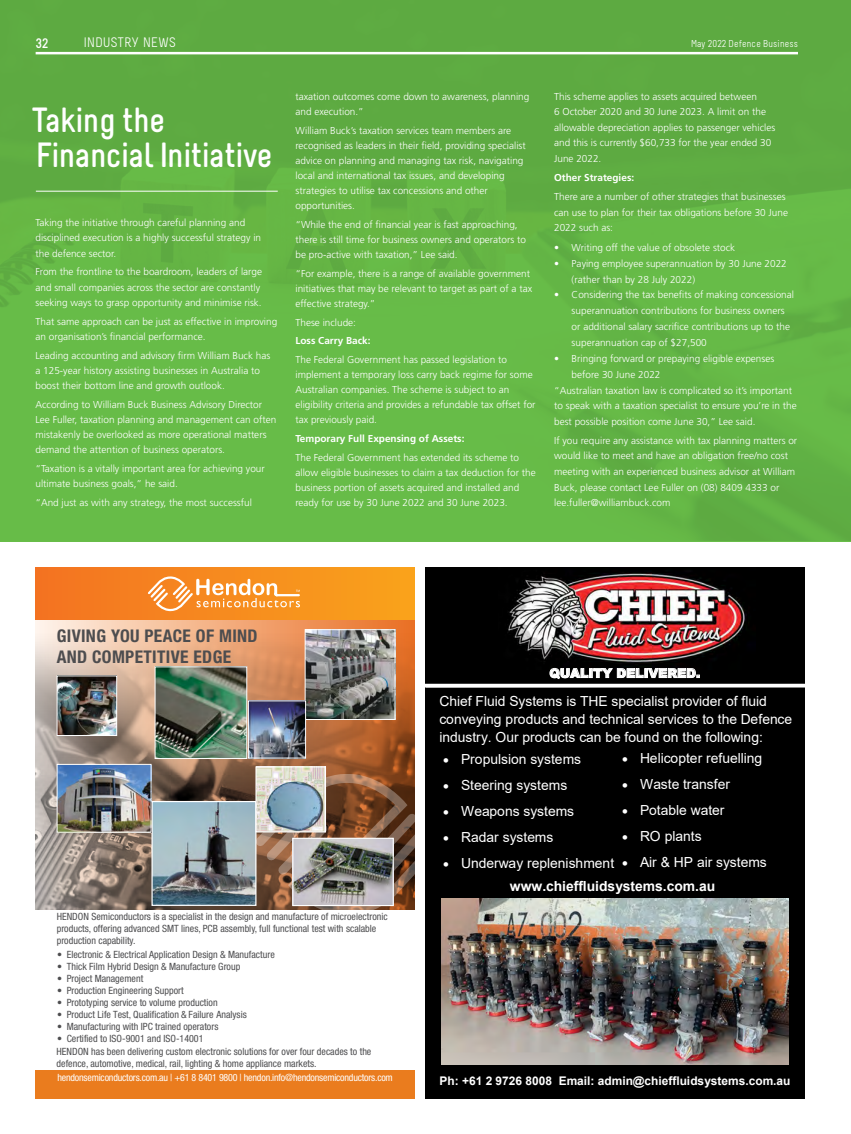
<style>
.page{position:relative;width:851px;height:1134px;background:#fff}
.page>*{position:absolute;margin:0;border:0;box-sizing:border-box;transform-origin:0 0}
.t1{font:700 35px/35px "Melbourne";letter-spacing:-.02em;color:#fff}
.t2{font:700 condensed 17.5px/21px "Helvetica Neue LT Std";letter-spacing:.02em;color:#4d4d4f}
.t3{font:13.88px/17.9px "Arial";color:#fff}
.t4{font:700 13.88px "Arial";color:#fff}
.t5{font:13.75px "Melbourne";letter-spacing:.025em;color:#fff}
.t6{font:700 13.75px "Melbourne";color:#fff}
.t7{font:900 12.5px "Arial";color:#fff}
.t8{font:700 11.88px "Arial";color:#fff}
.t9{font:300 10px/15.1px "Frutiger LT Std";color:#fff}
.t10{font:condensed 10px/12px "Helvetica Neue LT Std";color:#4d4d4f}
.t11{font:condensed 10px "Helvetica Neue LT Std";letter-spacing:-.02em;color:#fff}
.t12{font:700 10px "Frutiger LT Std";color:#fff}
.t13{font:10px "Melbourne";letter-spacing:.02em;color:#fff}
</style>
<div class="page">
<div style="left:0;top:0;width:850px;height:541px;background:linear-gradient(to right,#64b646,#62b244)"></div>
<hr style="left:36px;top:52px;width:761px;height:2px;background:#fff">
<hr style="left:36px;top:191px;width:242px;height:1px;background:#fff">
<div style="left:35px;top:1070px;width:380px;height:28px;background:#ea7c1e"></div>
<img style="left:35px;top:620px;width:380px;height:289px">
<div style="left:35px;top:567px;width:380px;height:53px;background:linear-gradient(to right,#f37221,#faa31b)"></div>
<svg style="left:148px;top:577px;width:152px;height:34px"></svg>
<svg style="left:256px;top:774px;width:159px;height:136px"></svg>
<img style="left:59px;top:678px;width:56px;height:56px">
<div style="left:57px;top:676px;width:60px;height:60px;border:1px solid #fff"></div>
<img style="left:307px;top:631px;width:86px;height:87px">
<div style="left:305px;top:629px;width:90px;height:91px;border:1px solid #fff"></div>
<img style="left:153px;top:803px;width:101px;height:101px">
<div style="left:151px;top:801px;width:105px;height:105px;border:1px solid #fff"></div>
<img style="left:250px;top:702px;width:54px;height:54px">
<div style="left:248px;top:700px;width:58px;height:58px;border:1px solid #fff"></div>
<img style="left:59px;top:766px;width:90px;height:65px">
<div style="left:57px;top:764px;width:94px;height:69px;border:1px solid #fff"></div>
<img style="left:157px;top:668px;width:88px;height:89px">
<div style="left:155px;top:666px;width:92px;height:93px;border:1px solid #fff"></div>
<img style="left:294px;top:840px;width:98px;height:64px">
<div style="left:292px;top:838px;width:102px;height:68px;border:1px solid #fff"></div>
<img style="left:257px;top:768px;width:67px;height:62px">
<div style="left:255px;top:766px;width:71px;height:66px;border:1px solid #fff"></div>
<div style="left:428px;top:568px;width:374px;height:529px;background:#000"></div>
<div style="left:426px;top:567px;width:377px;height:531px;border:3px solid #000"></div>
<img style="left:498px;top:567px;width:257px;height:96px">
<img style="left:441px;top:899px;width:347px;height:165px">
<svg style="left:425px;top:682px;width:379px;height:7px"></svg>
<hr style="left:425px;top:684px;width:379px;height:3px;background:#fff">
<h3 class="t6" style="left:35px;top:36px;width:14px">32</h3>
<h3 class="t5" style="left:84px;top:36px;width:93px">INDUSTRY NEWS</h3>
<p class="t13" style="left:691px;top:39px;width:108px">May 2022 Defence Business</p>
<h1 class="t1" style="left:31px;top:103px;width:243px">Taking the<br>Financial Initiative</h1>
<p class="t9" style="left:35px;top:215px;width:227px">Taking the initiative through careful planning and disciplined execution is a highly successful strategy in the defence sector.</p>
<p class="t9" style="left:35px;top:264px;width:228px">From the frontline to the boardroom, leaders of large and small companies across the sector are constantly seeking ways to grasp opportunity and minimise risk.</p>
<p class="t9" style="left:35px;top:314px;width:243px">That same approach can be just as effective in improving an organisation’s financial performance.</p>
<p class="t9" style="left:35px;top:348px;width:236px">Leading accounting and advisory firm William Buck has a 125-year history assisting businesses in Australia to boost their bottom line and growth outlook.</p>
<p class="t9" style="left:35px;top:397px;width:242px">According to William Buck Business Advisory Director Lee Fuller, taxation planning and management can often mistakenly be overlooked as more operational matters demand the attention of business operators.</p>
<p class="t9" style="left:35px;top:461px;width:231px">“Taxation is a vitally important area for achieving your ultimate business goals,” he said.</p>
<p class="t9" style="left:35px;top:495px;width:218px">“And just as with any strategy, the most successful</p>
<p class="t9" style="left:295px;top:89px;width:235px">taxation outcomes come down to awareness, planning and execution.”</p>
<p class="t9" style="left:295px;top:123px;width:232px">William Buck’s taxation services team members are recognised as leaders in their field, providing specialist advice on planning and managing tax risk, navigating local and international tax issues, and developing strategies to utilise tax concessions and other opportunities.</p>
<p class="t9" style="left:295px;top:217px;width:232px">“While the end of financial year is fast approaching, there is still time for business owners and operators to be pro-active with taxation,” Lee said.</p>
<p class="t9" style="left:295px;top:266px;width:238px">“For example, there is a range of available government initiatives that may be relevant to target as part of a tax effective strategy.”</p>
<p class="t9" style="left:295px;top:315px;width:62px">These include:</p>
<p class="t12" style="left:295px;top:335px;width:77px">Loss Carry Back:</p>
<p class="t9" style="left:295px;top:352px;width:242px">The Federal Government has passed legislation to implement a temporary loss carry back regime for some Australian companies. The scheme is subject to an eligibility criteria and provides a refundable tax offset for tax previously paid.</p>
<p class="t12" style="left:295px;top:433px;width:170px">Temporary Full Expensing of Assets:</p>
<p class="t9" style="left:295px;top:450px;width:242px">The Federal Government has extended its scheme to allow eligible businesses to claim a tax deduction for the business portion of assets acquired and installed and ready for use by 30 June 2022 and 30 June 2023.</p>
<p class="t9" style="left:554px;top:89px;width:222px;line-height:15.5px">This scheme applies to assets acquired between<br>6 October 2020 and 30 June 2023. A limit on the allowable depreciation applies to passenger vehicles and this is currently $60,733 for the year ended 30<br>June 2022.</p>
<p class="t12" style="left:554px;top:172px;width:82px">Other Strategies:</p>
<p class="t9" style="left:554px;top:189px;width:235px;line-height:15.5px">There are a number of other strategies that businesses can use to plan for their tax obligations before 30 June<br>2022 such as:</p>
<p class="t9" style="left:554px;top:240px;width:183px">• Writing off the value of obsolete stock</p>
<p class="t9" style="left:571px;top:255px;width:217px;line-height:15.9px;text-indent:-18px">• Paying employee superannuation by 30 June 2022 (rather than by 28 July 2022)</p>
<p class="t9" style="left:571px;top:287px;width:224px;line-height:15.9px;text-indent:-18px">• Considering the tax benefits of making concessional superannuation contributions for business owners or additional salary sacrifice contributions up to the superannuation cap of $27,500</p>
<p class="t9" style="left:554px;top:351px;width:221px">• Bringing forward or prepaying eligible expenses</p>
<p class="t9" style="left:571px;top:367px;width:90px">before 30 June 2022</p>
<p class="t9" style="left:554px;top:383px;width:239px">“Australian taxation law is complicated so it’s important</p>
<p class="t9" style="left:554px;top:398px;width:244px">to speak with a taxation specialist to ensure you’re in the</p>
<p class="t9" style="left:554px;top:414px;width:203px">best possible position come June 30,” Lee said.</p>
<p class="t9" style="left:554px;top:433px;width:244px;line-height:15.5px">If you require any assistance with tax planning matters or would like to meet and have an obligation free/no cost meeting with an experienced business advisor at William Buck, please contact Lee Fuller on (08) 8409 4333 or lee.fuller@williambuck.com</p>
<h2 class="t2" style="left:57px;top:625px;width:202px">GIVING YOU PEACE OF MIND<br>AND COMPETITIVE EDGE</h2>
<p class="t7" style="left:549px;top:664px;width:152px">QUALITY DELIVERED.</p>
<h3 class="t3" style="left:439px;top:692px;width:354px">Chief Fluid Systems is THE specialist provider of fluid conveying products and technical services to the Defence industry. Our products can be found on the following:</h3>
<h3 class="t3" style="left:443px;top:750px;width:139px">• Propulsion systems</h3>
<h3 class="t3" style="left:443px;top:776px;width:125px">• Steering systems</h3>
<h3 class="t3" style="left:443px;top:802px;width:132px">• Weapons systems</h3>
<h3 class="t3" style="left:443px;top:828px;width:112px">• Radar systems</h3>
<h3 class="t3" style="left:443px;top:854px;width:172px">• Underway replenishment</h3>
<h3 class="t3" style="left:622px;top:749px;width:141px">• Helicopter refuelling</h3>
<h3 class="t3" style="left:622px;top:775px;width:109px">• Waste transfer</h3>
<h3 class="t3" style="left:622px;top:801px;width:104px">• Potable water</h3>
<h3 class="t3" style="left:622px;top:827px;width:81px">• RO plants</h3>
<h3 class="t3" style="left:622px;top:853px;width:146px">• Air &amp; HP air systems</h3>
<h3 class="t4" style="left:510px;top:877px;width:207px">www.chieffluidsystems.com.au</h3>
<p class="t10" style="left:57px;top:910px;width:332px">HENDON Semiconductors is a specialist in the design and manufacture of microelectronic products, offering advanced SMT lines, PCB assembly, full functional test with scalable production capability.</p>
<p class="t10" style="left:57px;top:948px;width:219px">• Electronic &amp; Electrical Application Design &amp; Manufacture</p>
<p class="t10" style="left:57px;top:960px;width:185px">• Thick Film Hybrid Design &amp; Manufacture Group</p>
<p class="t10" style="left:57px;top:972px;width:88px">• Project Management</p>
<p class="t10" style="left:57px;top:984px;width:128px">• Production Engineering Support</p>
<p class="t10" style="left:57px;top:996px;width:162px">• Prototyping service to volume production</p>
<p class="t10" style="left:57px;top:1008px;width:191px">• Product Life Test, Qualification &amp; Failure Analysis</p>
<p class="t10" style="left:57px;top:1020px;width:163px">• Manufacturing with IPC trained operators</p>
<p class="t10" style="left:57px;top:1032px;width:316px;line-height:13.1px">• Certified to ISO-9001 and ISO-14001<br>HENDON has been delivering custom electronic solutions for over four decades to the</p>
<p class="t10" style="left:57px;top:1057px;width:261px">defence, automotive, medical, rail, lighting &amp; home appliance markets.</p>
<p class="t11" style="left:57px;top:1072px;width:337px">hendonsemiconductors.com.au | +61 8 8401 9800 | hendon.info@hendonsemiconductors.com</p>
<p class="t8" style="left:439px;top:1072px;width:352px">Ph: +61 2 9726 8008 Email: admin@chieffluidsystems.com.au</p>
</div>
